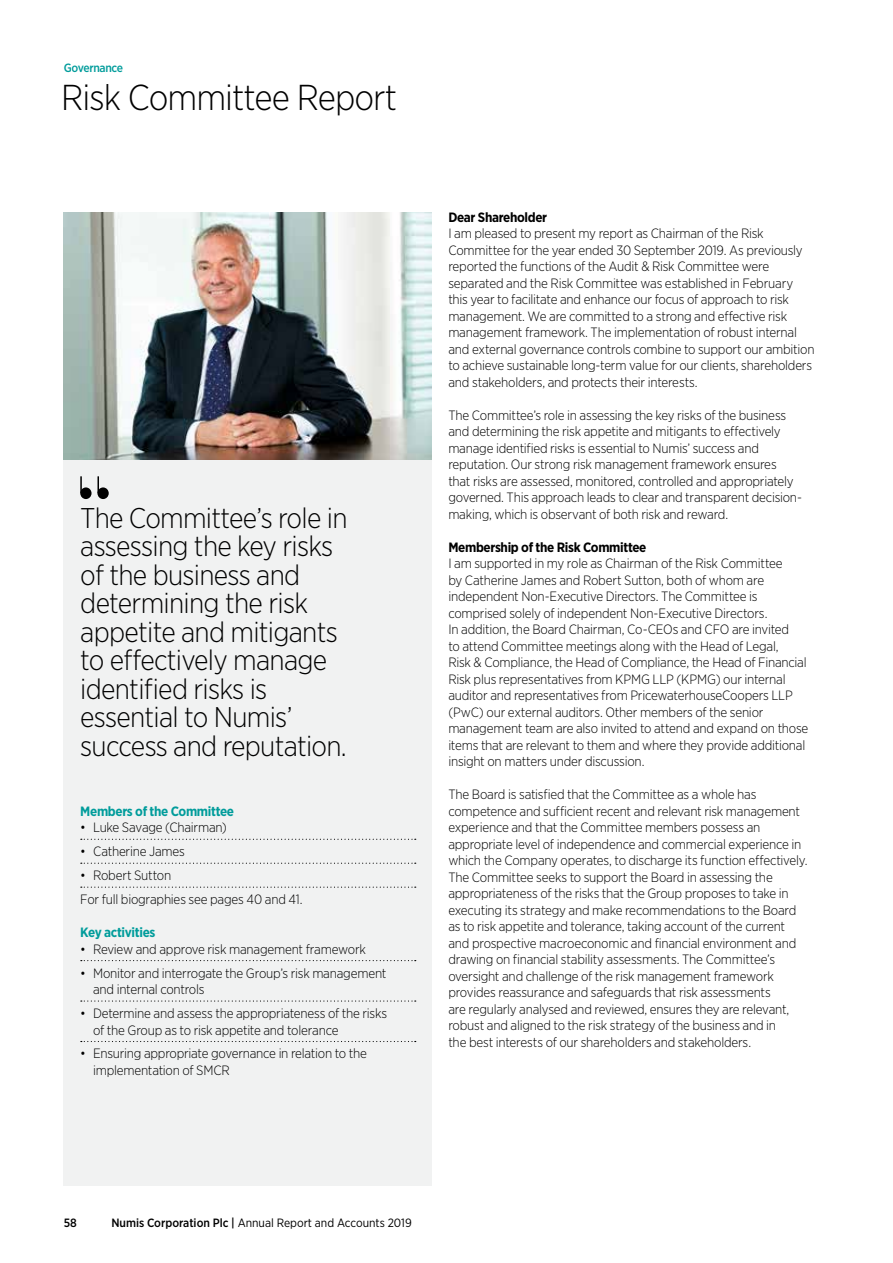
<style>
.page{position:relative;width:893px;height:1263px;background:#fff}
.page>*{position:absolute;margin:0;border:0;box-sizing:border-box;transform-origin:0 0}
.t1{font:300 36px "Gotham Narrow";letter-spacing:-.025em;color:#000}
.t2{font:300 28.5px/28.5px "Gotham Narrow";letter-spacing:-.025em;color:#000}
.t3{font:300 13.5px/16.5px "Gotham Narrow";letter-spacing:-.015em;color:#000}
.t4{font:700 13.5px "Gotham Narrow";letter-spacing:-.025em;color:#000}
.t5{font:700 13.5px "Gotham Narrow";letter-spacing:-.025em;color:#009c9b}
.t6{font:12px "Gotham Narrow";color:#000}
.t7{font:500 12px "Gotham Narrow";letter-spacing:-.025em;color:#009c9b}
.t8{font:500 12px "Gotham Narrow";color:#000}
.s1{font-weight:500}
</style>
<div class="page">
<div style="left:64px;top:460px;width:368px;height:726px;background:#f1f2f2"></div>
<img style="left:64px;top:212px;width:368px;height:248px">
<div style="left:80px;top:487px;width:12px;height:12px;background:#000;border-radius:50%"></div>
<div style="left:97px;top:487px;width:12px;height:12px;background:#000;border-radius:50%"></div>
<svg style="left:80px;top:476px;width:2px;height:17px"></svg>
<svg style="left:97px;top:476px;width:2px;height:17px"></svg>
<svg style="left:81px;top:839px;width:335px;height:1px"></svg>
<svg style="left:81px;top:863px;width:335px;height:1px"></svg>
<svg style="left:81px;top:886px;width:335px;height:2px"></svg>
<svg style="left:81px;top:960px;width:335px;height:1px"></svg>
<svg style="left:81px;top:1000px;width:335px;height:1px"></svg>
<svg style="left:81px;top:1041px;width:335px;height:1px"></svg>
<p class="t7" style="left:64px;top:60px;width:61px">Governance</p>
<h1 class="t1" style="left:61px;top:75px;width:338px">Risk Committee Report</h1>
<h2 class="t2" style="left:80px;top:503px;width:269px">The Committee’s role in assessing the key risks of the business and determining the risk appetite and mitigants to effectively manage identified risks is essential to Numis’ success and reputation.</h2>
<p class="t5" style="left:80px;top:802px;width:155px">Members of the Committee</p>
<p class="t3" style="left:80px;top:819px;width:148px">• Luke Savage (Chairman)</p>
<p class="t3" style="left:80px;top:843px;width:106px">• Catherine James</p>
<p class="t3" style="left:80px;top:863px;width:224px;line-height:24px">• Robert Sutton<br>For full biographies see pages 40 and 41.</p>
<p class="t5" style="left:80px;top:924px;width:77px">Key activities</p>
<p class="t3" style="left:80px;top:940px;width:287px">• Review and approve risk management framework</p>
<p class="t3" style="left:93px;top:964px;width:295px;text-indent:-13px">• Monitor and interrogate the Group’s risk management and internal controls</p>
<p class="t3" style="left:93px;top:1005px;width:296px;text-indent:-13px">• Determine and assess the appropriateness of the risks of the Group as to risk appetite and tolerance</p>
<p class="t3" style="left:93px;top:1045px;width:275px;text-indent:-13px">• Ensuring appropriate governance in relation to the implementation of SMCR</p>
<p class="t4" style="left:448px;top:208px;width:100px">Dear Shareholder</p>
<p class="t3" style="left:448px;top:225px;width:368px">I am pleased to present my report as Chairman of the Risk Committee for the year ended 30 September 2019. As previously reported the functions of the Audit &amp; Risk Committee were separated and the Risk Committee was established in February this year to facilitate and enhance our focus of approach to risk management. We are committed to a strong and effective risk management framework. The implementation of robust internal and external governance controls combine to support our ambition to achieve sustainable long-term value for our clients, shareholders and stakeholders, and protects their interests.</p>
<p class="t3" style="left:448px;top:406px;width:355px">The Committee’s role in assessing the key risks of the business and determining the risk appetite and mitigants to effectively manage identified risks is essential to Numis’ success and reputation. Our strong risk management framework ensures that risks are assessed, monitored, controlled and appropriately governed. This approach leads to clear and transparent decision&shy;making, which is observant of both risk and reward.</p>
<p class="t4" style="left:448px;top:538px;width:200px">Membership of the Risk Committee</p>
<p class="t3" style="left:448px;top:555px;width:362px">I am supported in my role as Chairman of the Risk Committee<br>by Catherine James and Robert Sutton, both of whom are independent Non-Executive Directors. The Committee is comprised solely of independent Non-Executive Directors.<br>In addition, the Board Chairman, Co-CEOs and CFO are invited<br>to attend Committee meetings along with the Head of Legal,<br>Risk &amp; Compliance, the Head of Compliance, the Head of Financial Risk plus representatives from KPMG LLP (KPMG) our internal auditor and representatives from PricewaterhouseCoopers LLP (PwC) our external auditors. Other members of the senior management team are also invited to attend and expand on those items that are relevant to them and where they provide additional insight on matters under discussion.</p>
<p class="t3" style="left:448px;top:786px;width:361px">The Board is satisfied that the Committee as a whole has competence and sufficient recent and relevant risk management experience and that the Committee members possess an appropriate level of independence and commercial experience in which the Company operates, to discharge its function effectively.<br>The Committee seeks to support the Board in assessing the appropriateness of the risks that the Group proposes to take in executing its strategy and make recommendations to the Board as to risk appetite and tolerance, taking account of the current and prospective macroeconomic and financial environment and drawing on financial stability assessments. The Committee’s oversight and challenge of the risk management framework provides reassurance and safeguards that risk assessments<br>are regularly analysed and reviewed, ensures they are relevant, robust and aligned to the risk strategy of the business and in<br>the best interests of our shareholders and stakeholders.</p>
<p class="t8" style="left:64px;top:1215px;width:15px">58</p>
<p class="t6" style="left:111px;top:1216px;width:302px"><span class="s1">Numis Corporation Plc |</span> Annual Report and Accounts 2019</p>
</div>
